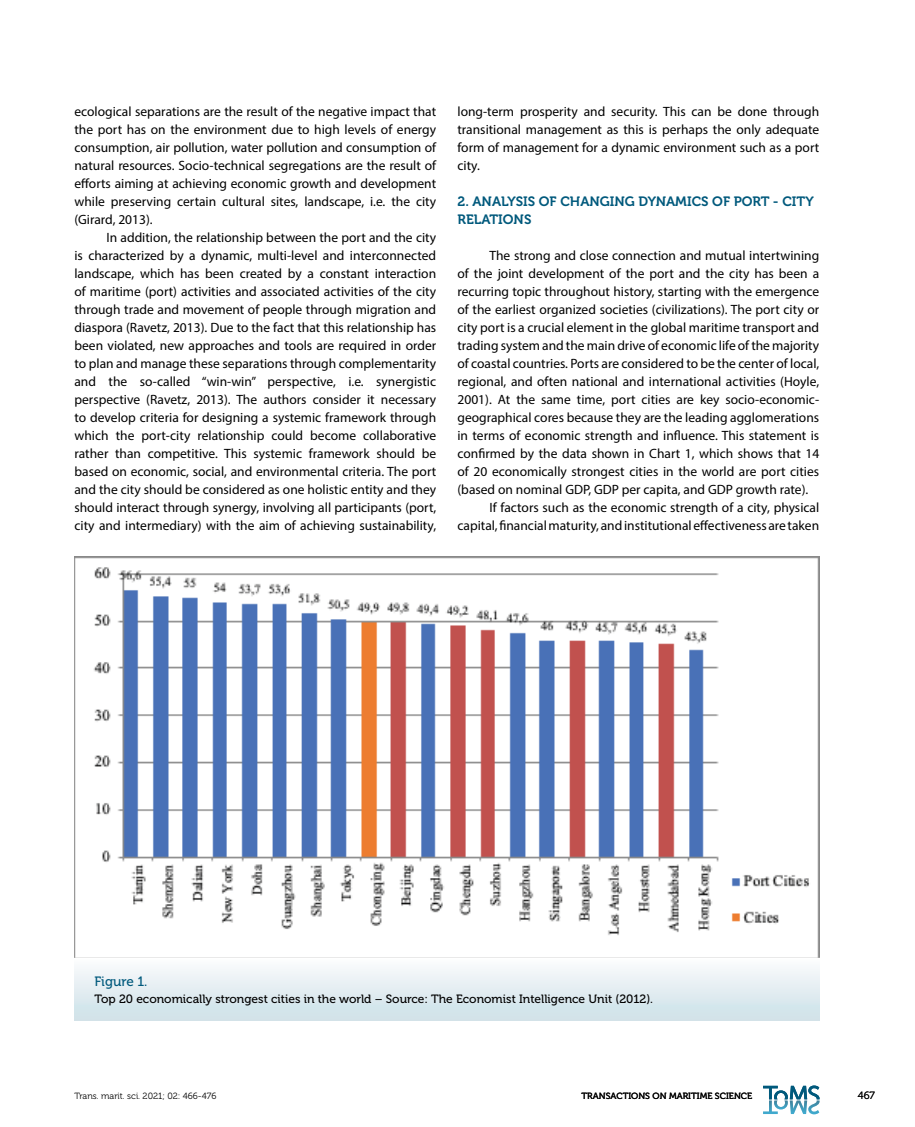
<style>
.page{position:relative;width:915px;height:1127px;background:#fff}
.page>*{position:absolute;margin:0;border:0;box-sizing:border-box;transform-origin:0 0}
.t1{font:13.5px/18px "Myriad Pro";color:#000;text-align:justify}
.t2{font:13.5px/18px "Museo 700";color:#00597c}
.t3{font:13.5px "Museo 500";color:#00597c}
.t4{font:12px "Museo 500";color:#000}
.t5{font:10.5px "Museo 300";color:#000}
.t6{font:9px "Museo 300";color:#000}
.t7{font:9px "Museo 500";color:#000}
</style>
<div class="page">
<svg style="left:763px;top:1085px;width:56px;height:29px"></svg>
<img style="left:74px;top:557px;width:745px;height:400px">
<div style="left:74px;top:957px;width:745px;height:63px;background:linear-gradient(to bottom,#fdfcfe,#cde1e8)"></div>
<p class="t1" style="left:74px;top:103px;width:363px">ecological separations are the result of the negative impact that the port has on the environment due to high levels of energy consumption, air pollution, water pollution and consumption of natural resources. Socio-technical segregations are the result of efforts aiming at achieving economic growth and development while preserving certain cultural sites, landscape, i.e. the city (Girard, 2013).</p>
<p class="t1" style="left:74px;top:229px;width:363px;text-indent:32px">In addition, the relationship between the port and the city is characterized by a dynamic, multi-level and interconnected landscape, which has been created by a constant interaction of maritime (port) activities and associated activities of the city through trade and movement of people through migration and diaspora (Ravetz, 2013). Due to the fact that this relationship has been violated, new approaches and tools are required in order to plan and manage these separations through complementarity and the so-called “win-win” perspective, i.e. synergistic perspective (Ravetz, 2013). The authors consider it necessary to develop criteria for designing a systemic framework through which the port-city relationship could become collaborative rather than competitive. This systemic framework should be based on economic, social, and environmental criteria. The port and the city should be considered as one holistic entity and they should interact through synergy, involving all participants (port, city and intermediary) with the aim of achieving sustainability,</p>
<p class="t1" style="left:457px;top:103px;width:363px">long-term prosperity and security. This can be done through transitional management as this is perhaps the only adequate form of management for a dynamic environment such as a port city.</p>
<p class="t2" style="left:457px;top:193px;width:358px">2. ANALYSIS OF CHANGING DYNAMICS OF PORT - CITY<br>RELATIONS</p>
<p class="t1" style="left:489px;top:247px;width:331px">The strong and close connection and mutual intertwining</p>
<p class="t1" style="left:457px;top:265px;width:363px">of the joint development of the port and the city has been a</p>
<p class="t1" style="left:457px;top:283px;width:363px">recurring topic throughout history, starting with the emergence</p>
<p class="t1" style="left:457px;top:301px;width:363px">of the earliest organized societies (civilizations). The port city or</p>
<p class="t1" style="left:457px;top:319px;width:363px">city port is a crucial element in the global maritime transport and</p>
<p class="t1" style="left:457px;top:337px;width:363px">trading system and the main drive of economic life of the majority</p>
<p class="t1" style="left:457px;top:355px;width:363px">of coastal countries. Ports are considered to be the center of local,</p>
<p class="t1" style="left:457px;top:373px;width:363px">regional, and often national and international activities (Hoyle,</p>
<p class="t1" style="left:457px;top:391px;width:363px">2001). At the same time, port cities are key socio-economic-</p>
<p class="t1" style="left:457px;top:409px;width:363px">geographical cores because they are the leading agglomerations</p>
<p class="t1" style="left:457px;top:427px;width:363px">in terms of economic strength and influence. This statement is</p>
<p class="t1" style="left:457px;top:445px;width:363px">confirmed by the data shown in Chart 1, which shows that 14</p>
<p class="t1" style="left:457px;top:463px;width:363px">of 20 economically strongest cities in the world are port cities</p>
<p class="t1" style="left:457px;top:481px;width:352px">(based on nominal GDP, GDP per capita, and GDP growth rate).</p>
<p class="t1" style="left:489px;top:499px;width:331px">If factors such as the economic strength of a city, physical</p>
<p class="t1" style="left:457px;top:517px;width:363px">capital, financial maturity, and institutional effectiveness are taken</p>
<p class="t3" style="left:94px;top:974px;width:55px">Figure 1.</p>
<p class="t4" style="left:94px;top:992px;width:560px">Top 20 economically strongest cities in the world – Source: The Economist Intelligence Unit (2012).</p>
<p class="t6" style="left:74px;top:1091px;width:143px">Trans. marit. sci. 2021; 02: 466-476</p>
<p class="t7" style="left:581px;top:1091px;width:172px">TRANSACTIONS ON MARITIME SCIENCE</p>
<p class="t5" style="left:857px;top:1090px;width:19px">467</p>
</div>
